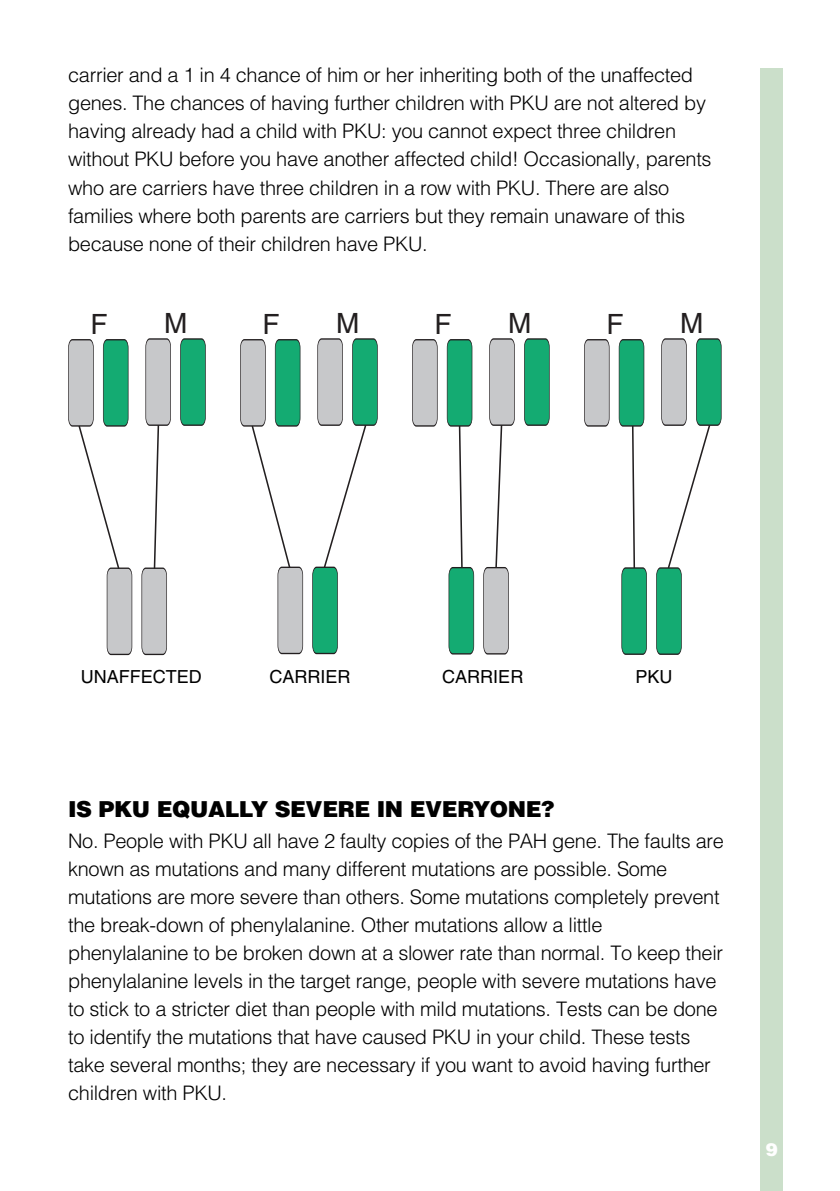
<style>
.page{position:relative;width:840px;height:1191px;background:#fff}
.page>*{position:absolute;margin:0;border:0;box-sizing:border-box;transform-origin:0 0}
.t1{font:28px "Helvetica";color:#231f20}
.t2{font:900 22px "Helvetica";letter-spacing:-.02em;color:#000}
.t3{font:300 20px/28px "Helvetica";letter-spacing:-.015em;color:#000}
.t4{font:18px "Helvetica";color:#000}
.t5{font:900 18px "Helvetica";color:#fff}
</style>
<div class="page">
<div style="left:760px;top:68px;width:22px;height:1123px;background:#cbdfca"></div>
<svg style="left:180px;top:338px;width:25px;height:88px;background:#1aa570"></svg>
<svg style="left:412px;top:339px;width:25px;height:87px;background:#bfc0c1"></svg>
<svg style="left:524px;top:338px;width:25px;height:88px;background:#19a470"></svg>
<svg style="left:584px;top:339px;width:25px;height:87px;background:#bebfc1"></svg>
<svg style="left:68px;top:339px;width:64px;height:316px"></svg>
<svg style="left:141px;top:338px;width:30px;height:317px"></svg>
<svg style="left:240px;top:339px;width:63px;height:315px"></svg>
<svg style="left:312px;top:338px;width:65px;height:316px"></svg>
<svg style="left:446px;top:339px;width:28px;height:315px"></svg>
<svg style="left:483px;top:338px;width:31px;height:316px"></svg>
<svg style="left:618px;top:339px;width:28px;height:316px"></svg>
<svg style="left:656px;top:338px;width:65px;height:317px"></svg>
<p class="t3" style="left:68px;top:62px;width:644px">carrier and a 1 in 4 chance of him or her inheriting both of the unaffected genes. The chances of having further children with PKU are not altered by having already had a child with PKU: you cannot expect three children without PKU before you have another affected child! Occasionally, parents who are carriers have three children in a row with PKU. There are also families where both parents are carriers but they remain unaware of this because none of their children have PKU.</p>
<h1 class="t1" style="left:91px;top:314px;width:19px">F</h1>
<h1 class="t1" style="left:164px;top:313px;width:25px">M</h1>
<h1 class="t1" style="left:262px;top:314px;width:19px">F</h1>
<h1 class="t1" style="left:336px;top:313px;width:25px">M</h1>
<h1 class="t1" style="left:434px;top:314px;width:19px">F</h1>
<h1 class="t1" style="left:508px;top:313px;width:25px">M</h1>
<h1 class="t1" style="left:606px;top:314px;width:19px">F</h1>
<h1 class="t1" style="left:679px;top:313px;width:25px">M</h1>
<p class="t4" style="left:81px;top:670px;width:122px">UNAFFECTED</p>
<p class="t4" style="left:269px;top:669px;width:82px">CARRIER</p>
<p class="t4" style="left:442px;top:669px;width:82px">CARRIER</p>
<p class="t4" style="left:635px;top:669px;width:39px">PKU</p>
<p class="t2" style="left:68px;top:796px;width:488px">IS PKU EQUALLY SEVERE IN EVERYONE?</p>
<p class="t3" style="left:68px;top:826px;width:657px">No. People with PKU all have 2 faulty copies of the PAH gene. The faults are known as mutations and many different mutations are possible. Some mutations are more severe than others. Some mutations completely prevent the break-down of phenylalanine. Other mutations allow a little phenylalanine to be broken down at a slower rate than normal. To keep their phenylalanine levels in the target range, people with severe mutations have to stick to a stricter diet than people with mild mutations. Tests can be done to identify the mutations that have caused PKU in your child. These tests take several months; they are necessary if you want to avoid having further children with PKU.</p>
<p class="t5" style="left:765px;top:1138px;width:14px">9</p>
</div>
